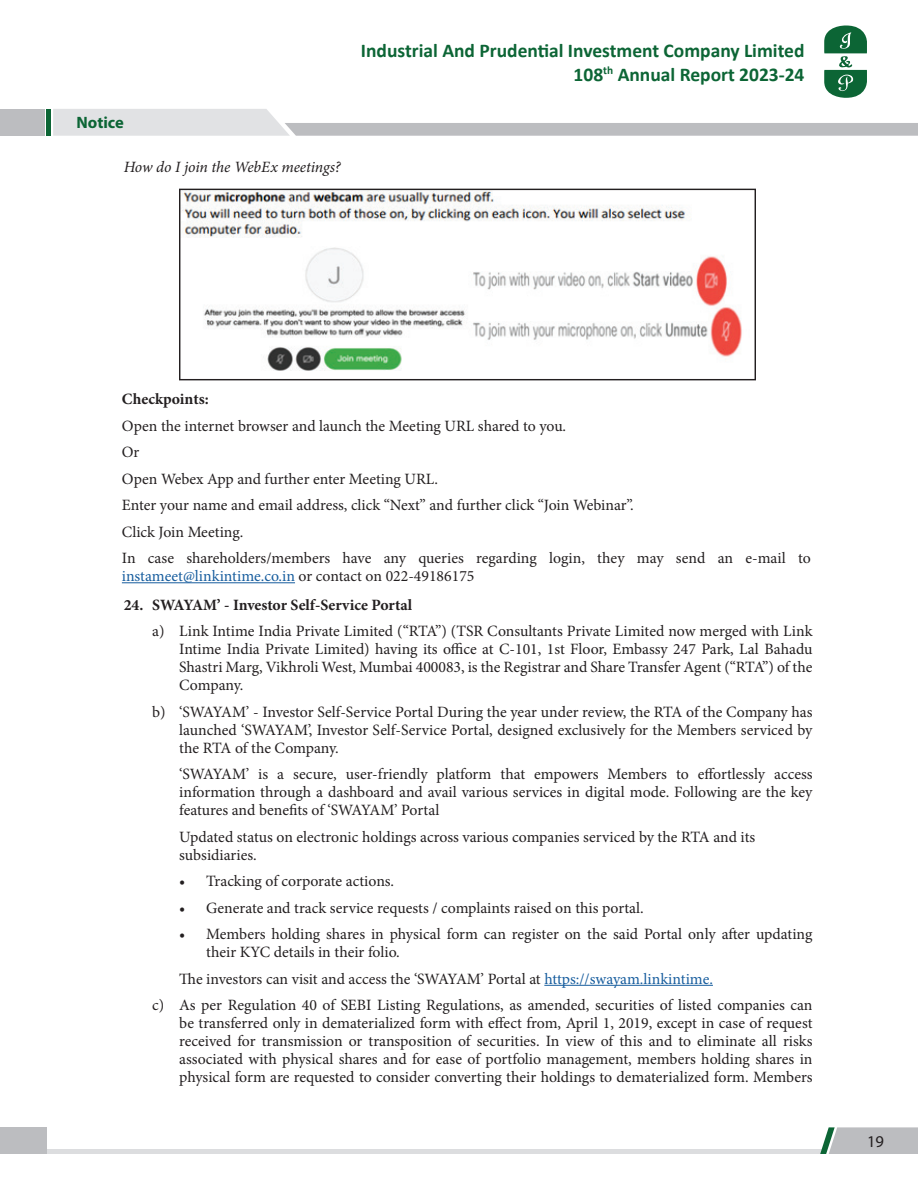
<style>
.page{position:relative;width:918px;height:1188px;background:#fff}
.page>*{position:absolute;margin:0;border:0;box-sizing:border-box;transform-origin:0 0}
.t1{font:700 19.5px/23.4px "Calibri";color:#0c6535;text-align:right}
.t2{font:700 16.5px "Myriad Pro";color:#0c6535}
.t3{font:16.5px "Myriad Pro";color:#231f20}
.t4{font:15.75px/18px "Minion Pro";color:#231f20;text-align:justify}
.t5{font:700 15.75px "Minion Pro";color:#231f20}
.t6{font:italic 15.75px "Minion Pro";letter-spacing:-.01em;color:#231f20}
.s1{color:#175d9e}
</style>
<div class="page">
<hr style="left:47px;top:109px;width:4px;height:27px;background:#0c6535">
<svg style="left:824px;top:26px;width:43px;height:72px"></svg>
<svg style="left:53px;top:109px;width:865px;height:27px"></svg>
<div style="left:0;top:1149px;width:822px;height:5px;background:#dcdddf"></div>
<svg style="left:820px;top:1127px;width:98px;height:27px;background:#b7bdbc"></svg>
<div style="left:0;top:1127px;width:47px;height:27px;background:#bcbdc0"></div>
<div style="left:0;top:109px;width:45px;height:27px;background:#bcbdc0"></div>
<img style="left:181px;top:191px;width:561px;height:180px">
<div style="left:179px;top:189px;width:577px;height:191px;border:1px solid #231f20"></div>
<hr style="left:544px;top:985px;width:169px;height:1px;background:#175d9e">
<hr style="left:122px;top:582px;width:173px;height:1px;background:#175d9e">
<p class="t2" style="left:77px;top:114px;width:49px">Notice</p>
<p class="t6" style="left:124px;top:156px;width:218px">How do I join the WebEx meetings?</p>
<p class="t1" style="left:361px;top:39px;width:445px">Industrial And Prudential Investment Company Limited<br>108<sup>th</sup> Annual Report 2023-24</p>
<p class="t5" style="left:122px;top:388px;width:88px">Checkpoints:</p>
<p class="t4" style="left:122px;top:417px;width:446px">Open the internet browser and launch the Meeting URL shared to you.</p>
<p class="t4" style="left:122px;top:443px;width:19px">Or</p>
<p class="t4" style="left:122px;top:470px;width:318px">Open Webex App and further enter Meeting URL.</p>
<p class="t4" style="left:122px;top:496px;width:514px">Enter your name and email address, click “Next” and further click “Join Webinar”.</p>
<p class="t4" style="left:122px;top:523px;width:123px">Click Join Meeting.</p>
<p class="t4" style="left:122px;top:549px;width:690px">In case shareholders/members have any queries regarding login, they may send an e-mail to <span class="s1">instameet@linkintime.co.in</span> or contact on 022-49186175</p>
<p class="t5" style="left:124px;top:594px;width:290px">24. SWAYAM’ - Investor Self-Service Portal</p>
<p class="t4" style="left:179px;top:622px;width:635px;text-indent:-27px">a) Link Intime India Private Limited (“RTA”) (TSR Consultants Private Limited now merged with Link Intime India Private Limited) having its office at C-101, 1st Floor, Embassy 247 Park, Lal Bahadu Shastri Marg, Vikhroli West, Mumbai 400083, is the Registrar and Share Transfer Agent (“RTA”) of the Company.</p>
<p class="t4" style="left:179px;top:703px;width:635px;text-indent:-27px">b) ‘SWAYAM’ - Investor Self-Service Portal During the year under review, the RTA of the Company has launched ‘SWAYAM’, Investor Self-Service Portal, designed exclusively for the Members serviced by the RTA of the Company.</p>
<p class="t4" style="left:179px;top:765px;width:635px">‘SWAYAM’ is a secure, user-friendly platform that empowers Members to effortlessly access information through a dashboard and avail various services in digital mode. Following are the key features and benefits of ‘SWAYAM’ Portal</p>
<p class="t4" style="left:179px;top:828px;width:578px">Updated status on electronic holdings across various companies serviced by the RTA and its subsidiaries.</p>
<p class="t4" style="left:179px;top:872px;width:217px">• Tracking of corporate actions.</p>
<p class="t4" style="left:179px;top:899px;width:466px">• Generate and track service requests / complaints raised on this portal.</p>
<p class="t4" style="left:206px;top:925px;width:608px;text-indent:-27px">• Members holding shares in physical form can register on the said Portal only after updating their KYC details in their folio.</p>
<p class="t4" style="left:179px;top:970px;width:535px">The investors can visit and access the ‘SWAYAM’ Portal at <span class="s1">https://swayam.linkintime.</span></p>
<p class="t4" style="left:179px;top:996px;width:635px;text-indent:-27px">c) As per Regulation 40 of SEBI Listing Regulations, as amended, securities of listed companies can be transferred only in dematerialized form with effect from, April 1, 2019, except in case of request received for transmission or transposition of securities. In view of this and to eliminate all risks associated with physical shares and for ease of portfolio management, members holding shares in physical form are requested to consider converting their holdings to dematerialized form. Members</p>
<p class="t3" style="left:867px;top:1131px;width:18px">19</p>
</div>
